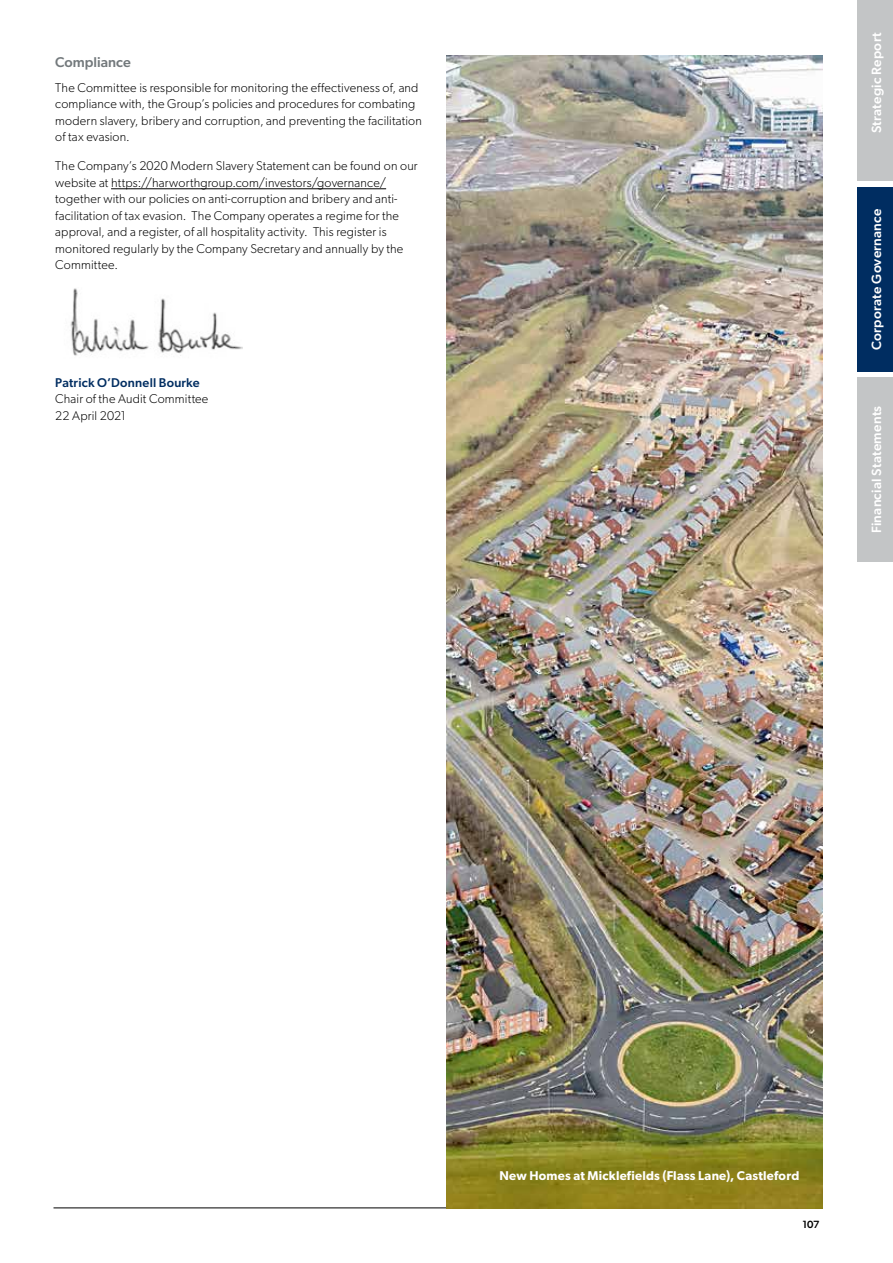
<style>
.page{position:relative;width:893px;height:1263px;background:#fff}
.page>*{position:absolute;margin:0;border:0;box-sizing:border-box;transform-origin:0 0}
.t1{font:500 14.25px "Gibson";color:#73797c}
.t2{font:500 13.5px "Gibson";letter-spacing:.02em;color:#fff}
.t3{font:300 12.75px/16.5px "Gibson";letter-spacing:.015em;color:#000}
.t4{font:600 12.75px "Gibson";letter-spacing:.02em;color:#fff}
.t5{font:500 12.75px "Gibson";letter-spacing:.015em;color:#002d61}
.t6{font:500 10.5px "Gibson";color:#000}
</style>
<div class="page">
<hr style="left:54px;top:1207px;width:766px;height:1px;background:#000">
<div style="left:857px;top:377px;width:36px;height:185px;background:#c3c5c6"></div>
<div style="left:857px;top:187px;width:36px;height:184px;background:#002d61"></div>
<div style="left:857px;top:0;width:36px;height:181px;background:#c3c5c6"></div>
<hr style="left:111px;top:189px;width:275px;height:1px;background:#000">
<img style="left:70px;top:288px;width:173px;height:68px">
<img style="left:446px;top:55px;width:376px;height:1153px">
<p class="t1" style="left:55px;top:53px;width:77px">Compliance</p>
<p class="t3" style="left:55px;top:79px;width:368px">The Committee is responsible for monitoring the effectiveness of, and compliance with, the Group’s policies and procedures for combating modern slavery, bribery and corruption, and preventing the facilitation of tax evasion.</p>
<p class="t3" style="left:55px;top:158px;width:364px">The Company’s 2020 Modern Slavery Statement can be found on our website at https://harworthgroup.com/investors/governance/ together with our policies on anti-corruption and bribery and anti&shy;facilitation of tax evasion. The Company operates a regime for the approval, and a register, of all hospitality activity. This register is monitored regularly by the Company Secretary and annually by the Committee.</p>
<p class="t5" style="left:55px;top:374px;width:146px">Patrick O’Donnell Bourke</p>
<p class="t3" style="left:55px;top:390px;width:155px">Chair of the Audit Committee<br>22 April 2021</p>
<p class="t2" style="left:868px;top:133px;width:102px;rotate:-90deg">Strategic Report</p>
<p class="t2" style="left:868px;top:350px;width:143px;rotate:-90deg">Corporate Governance</p>
<p class="t2" style="left:868px;top:533px;width:129px;rotate:-90deg">Financial Statements</p>
<p class="t4" style="left:499px;top:1167px;width:301px">New Homes at Micklefields (Flass Lane), Castleford</p>
<p class="t6" style="left:802px;top:1217px;width:19px">107</p>
</div>
